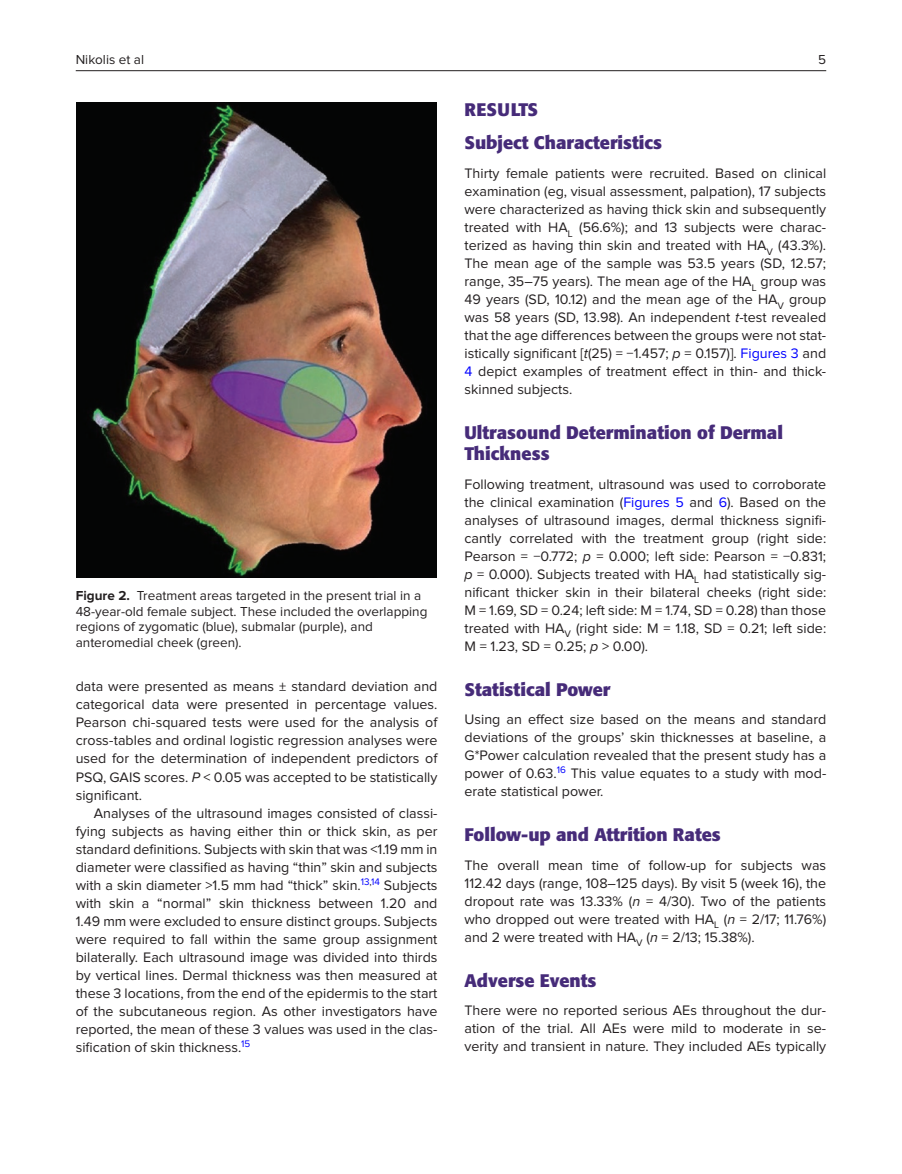
<style>
.page{position:relative;width:902px;height:1174px;background:#fff}
.page>*{position:absolute;margin:0;border:0;box-sizing:border-box;transform-origin:0 0}
.t1{font:700 18px/33px "Formata";color:#462b79}
.t2{font:14.25px/18px "Proxima Nova";color:#231f20;text-align:justify}
.t3{font:13.5px/15.8px "Proxima Nova";color:#231f20}
.s1{font-weight:700}
.s2{font-family:"Gandhari Unicode"}
.s3{font-style:italic}
.s4{color:#00f}
</style>
<div class="page">
<hr style="left:76px;top:70px;width:750px;height:1px;background:#231f20">
<img style="left:76px;top:102px;width:361px;height:475px">
<p class="t3" style="left:76px;top:52px;width:70px">Nikolis et al</p>
<p class="t3" style="left:818px;top:52px;width:9px">5</p>
<p class="t3" style="left:76px;top:588px;width:353px"><span class="s1">Figure 2.</span> Treatment areas targeted in the present trial in a 48-year-old female subject. These included the overlapping regions of zygomatic (blue), submalar (purple), and anteromedial cheek (green).</p>
<p class="t2" style="left:76px;top:678px;width:363px">data were presented as means ± standard deviation and categorical data were presented in percentage values.<br>Pearson chi<span class="s2">‐</span>squared tests were used for the analysis of cross<span class="s2">‐</span>tables and ordinal logistic regression analyses were used for the determination of independent predictors of PSQ, GAIS scores. <span class="s3">P</span> &lt; 0.05 was accepted to be statistically significant.</p>
<p class="t2" style="left:76px;top:804px;width:363px;text-indent:18px">Analyses of the ultrasound images consisted of classi&shy;fying subjects as having either thin or thick skin, as per standard definitions. Subjects with skin that was &lt;1.19 mm in diameter were classified as having “thin” skin and subjects with a skin diameter &gt;1.5 mm had “thick” skin.<sup>13</sup><sup>,</sup><sup>14</sup> Subjects with skin a “normal” skin thickness between 1.20 and 1.49 mm were excluded to ensure distinct groups. Subjects were required to fall within the same group assignment bilaterally. Each ultrasound image was divided into thirds by vertical lines. Dermal thickness was then measured at these 3 locations, from the end of the epidermis to the start of the subcutaneous region. As other investigators have reported, the mean of these 3 values was used in the clas&shy;sification of skin thickness.<sup>15</sup></p>
<p class="t1" style="left:464px;top:93px;width:199px">RESULTS<br>Subject Characteristics</p>
<p class="t2" style="left:464px;top:165px;width:363px">Thirty female patients were recruited. Based on clinical examination (eg, visual assessment, palpation), 17 subjects were characterized as having thick skin and subsequently treated with HA<sub>L</sub> (56.6%); and 13 subjects were charac&shy;terized as having thin skin and treated with HA<sub>V</sub> (43.3%).<br>The mean age of the sample was 53.5 years (SD, 12.57; range, 35–75 years). The mean age of the HA<sub>L</sub> group was 49 years (SD, 10.12) and the mean age of the HA<sub>V</sub> group was 58 years (SD, 13.98). An independent <span class="s3">t</span>-test revealed that the age differences between the groups were not stat&shy;istically significant [<span class="s3">t</span>(25) = −1.457; <span class="s3">p</span> = 0.157)]. <span class="s4">Figures 3</span> and <span class="s4">4</span> depict examples of treatment effect in thin- and thick&shy;skinned subjects.</p>
<p class="t1" style="left:464px;top:422px;width:320px;line-height:21px">Ultrasound Determination of Dermal<br>Thickness</p>
<p class="t2" style="left:464px;top:475px;width:363px">Following treatment, ultrasound was used to corroborate the clinical examination (<span class="s4">Figures 5</span> and <span class="s4">6</span>). Based on the analyses of ultrasound images, dermal thickness signifi&shy;cantly correlated with the treatment group (right side:<br>Pearson = −0.772; <span class="s3">p</span> = 0.000; left side: Pearson = −0.831; <span class="s3">p</span> = 0.000). Subjects treated with HA<sub>L</sub> had statistically sig&shy;nificant thicker skin in their bilateral cheeks (right side:<br>M = 1.69, SD = 0.24; left side: M = 1.74, SD = 0.28) than those treated with HA<sub>V</sub> (right side: M = 1.18, SD = 0.21; left side:<br>M = 1.23, SD = 0.25; <span class="s3">p</span> &gt; 0.00).</p>
<p class="t1" style="left:464px;top:672px;width:147px">Statistical Power</p>
<p class="t2" style="left:464px;top:711px;width:363px">Using an effect size based on the means and standard deviations of the groups’ skin thicknesses at baseline, a G*Power calculation revealed that the present study has a power of 0.63.<sup>16</sup> This value equates to a study with mod&shy;erate statistical power.</p>
<p class="t1" style="left:464px;top:818px;width:258px">Follow-up and Attrition Rates</p>
<p class="t2" style="left:464px;top:856px;width:363px">The overall mean time of follow-up for subjects was 112.42 days (range, 108–125 days). By visit 5 (week 16), the dropout rate was 13.33% (<span class="s3">n</span> = 4/30). Two of the patients who dropped out were treated with HA<sub>L</sub> (<span class="s3">n</span> = 2/17; 11.76%) and 2 were treated with HA<sub>V</sub> (<span class="s3">n</span> = 2/13; 15.38%).</p>
<p class="t1" style="left:464px;top:963px;width:134px">Adverse Events</p>
<p class="t2" style="left:464px;top:1002px;width:363px">There were no reported serious AEs throughout the dur&shy;ation of the trial. All AEs were mild to moderate in se&shy;verity and transient in nature. They included AEs typically</p>
</div>
